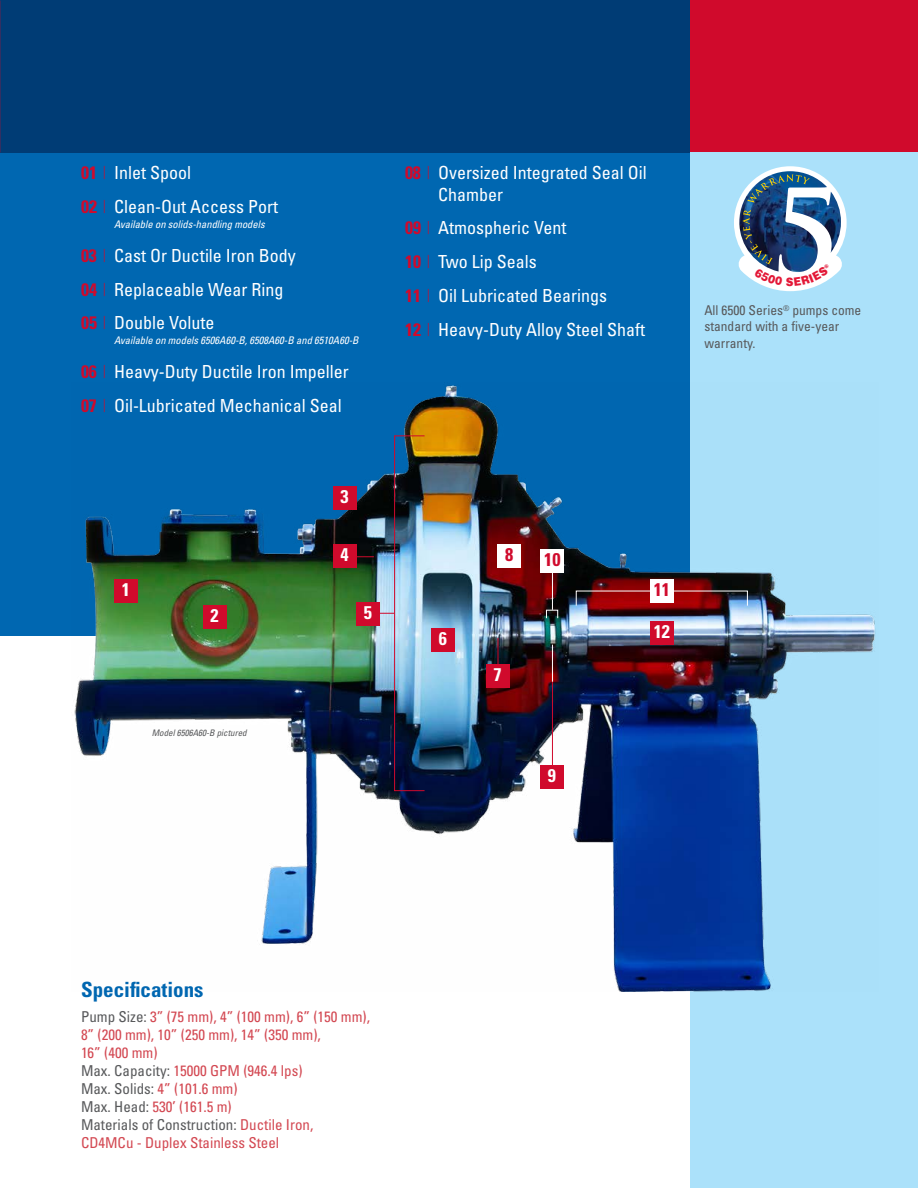
<style>
.page{position:relative;width:918px;height:1188px;background:#fff}
.page>*{position:absolute;margin:0;border:0;box-sizing:border-box;transform-origin:0 0}
.t1{font:700 condensed 21px "Univers LT Std";color:#0067b1}
.t2{font:700 condensed 18.3px "Univers LT Std";color:#fff}
.t3{font:700 condensed 18.3px "Univers LT Std";color:#d00a2c}
.t4{font:condensed 18px/33.8px "Univers LT Std";color:#fff}
.t5{font:condensed 15px/18px "Univers LT Std";color:#d34852}
.t6{font:condensed 13.5px/16.2px "Univers LT Std";color:#58595b}
.t7{font:italic condensed 10.5px "Univers LT Std";color:#fff}
.t8{font:italic condensed 9px "Univers LT Std";color:#58595b}
.s1{font-weight:700;color:#d00a2c}
.s2{font-weight:100;font-stretch:ultra-condensed;color:#d00a2c}
.s3{color:#58595b}
</style>
<div class="page">
<div style="left:0;top:153px;width:918px;height:483px;background:#0067b1"></div>
<div style="left:0;top:0;width:766px;height:153px;background:#003c75"></div>
<div style="left:691px;top:0;width:227px;height:153px;background:#d00a2c"></div>
<div style="left:691px;top:153px;width:227px;height:1035px;background:#abe1fa"></div>
<img style="left:74px;top:383px;width:802px;height:609px">
<div style="left:114px;top:579px;width:23px;height:23px;background:#d00a2c"></div>
<div style="left:203px;top:605px;width:23px;height:23px;background:#d00a2c"></div>
<div style="left:333px;top:486px;width:23px;height:23px;background:#d00a2c"></div>
<div style="left:333px;top:545px;width:23px;height:23px;background:#d00a2c"></div>
<svg style="left:356px;top:556px;width:18px;height:1px"></svg>
<div style="left:356px;top:602px;width:23px;height:23px;background:#d00a2c"></div>
<div style="left:431px;top:628px;width:23px;height:23px;background:#d00a2c"></div>
<svg style="left:379px;top:613px;width:15px;height:1px"></svg>
<div style="left:394px;top:435px;width:31px;height:356px;border:1px solid #d00a2c"></div>
<div style="left:486px;top:664px;width:23px;height:23px;background:#d00a2c"></div>
<div style="left:498px;top:545px;width:23px;height:23px;background:#fff"></div>
<svg style="left:498px;top:638px;width:1px;height:26px"></svg>
<div style="left:540px;top:765px;width:24px;height:23px;background:#d00a2c"></div>
<hr style="left:552px;top:682px;width:1px;height:83px;background:#d00a2c">
<hr style="left:552px;top:645px;width:1px;height:37px;background:#fff">
<div style="left:546px;top:610px;width:12px;height:9px;border:1px solid #fff"></div>
<hr style="left:552px;top:573px;width:1px;height:37px;background:#fff">
<div style="left:541px;top:550px;width:23px;height:23px;background:#fff"></div>
<div style="left:650px;top:579px;width:23px;height:23px;background:#fff"></div>
<div style="left:650px;top:621px;width:23px;height:23px;background:#d00a2c"></div>
<svg style="left:734px;top:166px;width:113px;height:125px"></svg>
<p class="t4" style="left:81px;top:156px;width:198px"><span class="s1">01</span> <span class="s2">|</span> Inlet Spool<br><span class="s1">02</span> <span class="s2">|</span> Clean-Out Access Port</p>
<p class="t7" style="left:114px;top:218px;width:152px">Available on solids-handling models</p>
<p class="t4" style="left:81px;top:238px;width:216px"><span class="s1">03</span> <span class="s2">|</span> Cast Or D uctile I ron Body<br><span class="s1">04</span> <span class="s2">|</span> Replaceable Wear Ring<br><span class="s1">05</span> <span class="s2">|</span> Double Volute</p>
<p class="t7" style="left:114px;top:334px;width:246px">Available on models 6506A60-B, 6508A60-B and 6510A60-B</p>
<p class="t4" style="left:81px;top:355px;width:269px"><span class="s1">06</span> <span class="s2">|</span> Heavy-Duty Ductile I ron Impeller<br><span class="s1">07</span> <span class="s2">|</span> Oil-Lubricated Mechanical Seal</p>
<p class="t2" style="left:341px;top:485px;width:10px">3</p>
<p class="t2" style="left:122px;top:578px;width:10px">1</p>
<p class="t2" style="left:210px;top:604px;width:10px">2</p>
<p class="t8" style="left:152px;top:728px;width:96px">Model 6506A60-B pictured</p>
<p class="t2" style="left:341px;top:544px;width:10px">4</p>
<p class="t2" style="left:364px;top:601px;width:10px">5</p>
<p class="t4" style="left:438px;top:162px;width:210px;line-height:21.6px;text-indent:-33px"><span class="s1">08</span> <span class="s2">|</span> Oversized I ntegrated Seal Oil<br>Chamber</p>
<p class="t4" style="left:405px;top:211px;width:242px"><span class="s1">09</span> <span class="s2">|</span> Atmospheric Vent<br><span class="s1">10</span> <span class="s2">|</span> Two Lip Seals<br><span class="s1">11</span> <span class="s2">|</span> Oil Lubricated Bearings<br><span class="s1">12</span> <span class="s2">|</span> Heavy-Duty Alloy Steel Shaft</p>
<p class="t2" style="left:439px;top:627px;width:10px">6</p>
<p class="t3" style="left:505px;top:544px;width:10px">8</p>
<p class="t3" style="left:544px;top:549px;width:18px">10</p>
<p class="t2" style="left:493px;top:663px;width:10px">7</p>
<p class="t2" style="left:548px;top:764px;width:10px">9</p>
<p class="t3" style="left:654px;top:578px;width:18px">11</p>
<p class="t2" style="left:654px;top:620px;width:18px">12</p>
<p class="t6" style="left:704px;top:302px;width:158px">All 6500 Series<sup>®</sup> pumps come standard with a five-year warranty.</p>
<p class="t1" style="left:81px;top:976px;width:124px">Specifications</p>
<p class="t5" style="left:81px;top:1007px;width:291px"><span class="s3">Pump Size:</span> 3” (75 mm), 4” (100 mm), 6” (150 mm),<br>8” (200 mm), 10” (250 mm), 14” (350 mm),<br>16” (400 mm)<br><span class="s3">Max. Capacity:</span> 15000 GPM (946.4 lps)<br><span class="s3">Max. Solids:</span> 4” (101.6 mm)<br><span class="s3">Max. Head:</span> 530’ (161.5 m)<br><span class="s3">Materials of Construction:</span> D uctile I ron,<br>CD4MCu - Duplex Stainless Steel</p>
</div>
